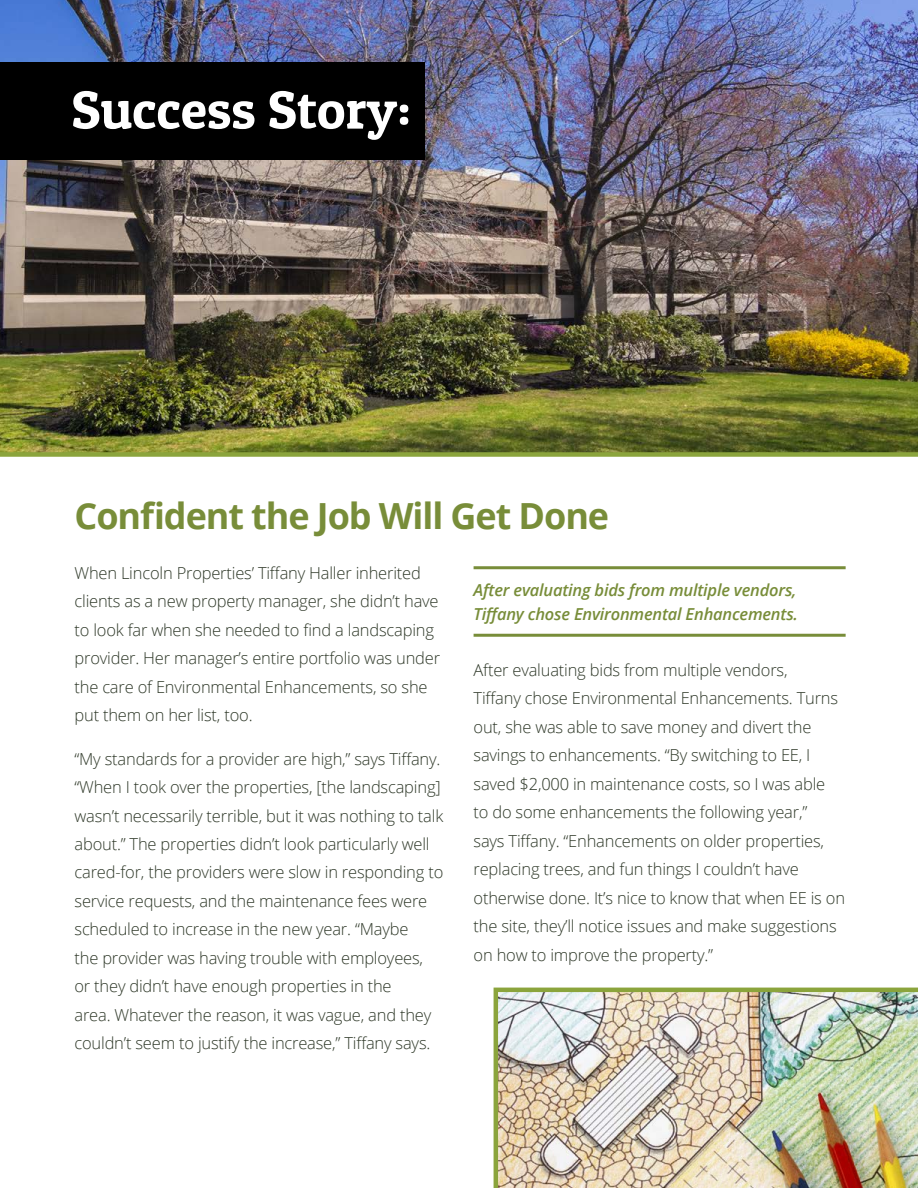
<style>
.page{position:relative;width:918px;height:1188px;background:#fff}
.page>*{position:absolute;margin:0;border:0;box-sizing:border-box;transform-origin:0 0}
.t1{font:54px "Patua One";color:#fff}
.t2{font:700 36px "Open Sans";letter-spacing:-.03em;color:#788d39}
.t3{font:300 16.5px/28.5px "Open Sans";letter-spacing:-.01em;color:#2e3828}
.t4{font:italic 600 16.5px/24px "Open Sans";letter-spacing:-.01em;color:#788d39}
</style>
<div class="page">
<img style="left:0;top:0;width:918px;height:452px">
<div style="left:0;top:63px;width:424px;height:97px;background:#000"></div>
<div style="left:0;top:452px;width:918px;height:5px;background:#8ba43c"></div>
<hr style="left:474px;top:566px;width:372px;height:3px;background:#788d39">
<hr style="left:474px;top:634px;width:372px;height:3px;background:#788d39">
<img style="left:494px;top:988px;width:424px;height:200px">
<h1 class="t1" style="left:71px;top:76px;width:341px">Success Story:</h1>
<h2 class="t2" style="left:75px;top:490px;width:536px">Confident the Job Will Get Done</h2>
<p class="t3" style="left:75px;top:558px;width:367px">When Lincoln Properties’ Tiffany Haller inherited clients as a new property manager, she didn’t have to look far when she needed to find a landscaping provider. Her manager’s entire portfolio was under the care of Environmental Enhancements, so she put them on her list, too.</p>
<p class="t3" style="left:75px;top:744px;width:370px">“My standards for a provider are high,” says Tiffany. “When I took over the properties, [the landscaping] wasn’t necessarily terrible, but it was nothing to talk about.” The properties didn’t look particularly well cared-for, the providers were slow in responding to service requests, and the maintenance fees were scheduled to increase in the new year. “Maybe<br>the provider was having trouble with employees,<br>or they didn’t have enough properties in the<br>area. Whatever the reason, it was vague, and they couldn’t seem to justify the increase,” Tiffany says.</p>
<p class="t4" style="left:474px;top:578px;width:326px">After evaluating bids from multiple vendors,<br>Tiffany chose Environmental Enhancements.</p>
<p class="t3" style="left:474px;top:655px;width:373px">After evaluating bids from multiple vendors,<br>Tiffany chose Environmental Enhancements. Turns out, she was able to save money and divert the savings to enhancements. “By switching to EE, I saved $2,000 in maintenance costs, so I was able<br>to do some enhancements the following year,”<br>says Tiffany. “Enhancements on older properties, replacing trees, and fun things I couldn’t have otherwise done. It’s nice to know that when EE is on the site, they’ll notice issues and make suggestions on how to improve the property.”</p>
</div>
